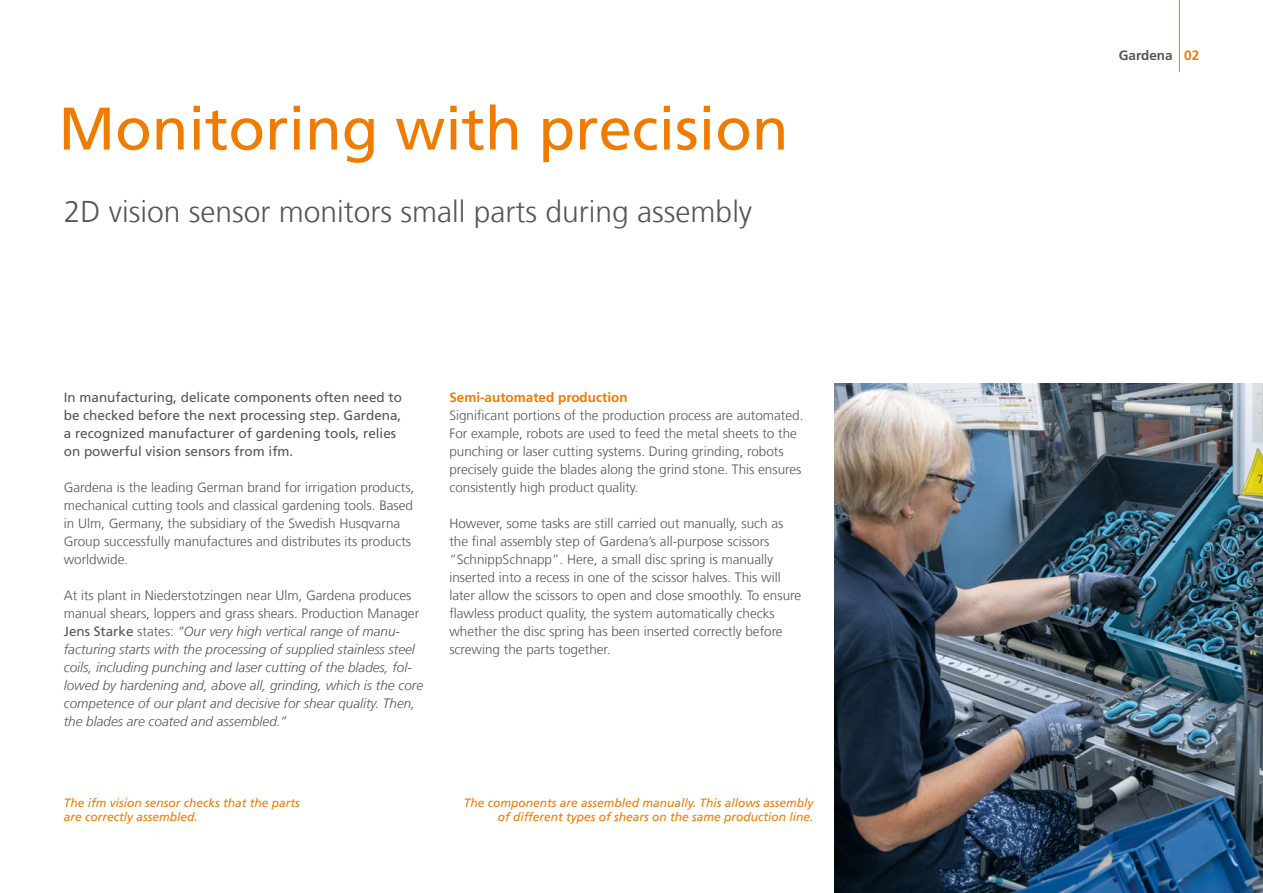
<style>
.page{position:relative;width:1263px;height:893px;background:#fff}
.page>*{position:absolute;margin:0;border:0;box-sizing:border-box;transform-origin:0 0}
.Headline{font:60px "Frutiger LT Com";color:#ef7c00}
.Subheadline_Innenseiten_20pt{font:300 30px "Frutiger LT Com";color:#565656}
.Fließtext_9pt_verschachtelt{font:300 13.5px/18px "Frutiger LT Com";color:#565656}
.Fließtext_9pt_verschachtelt-2{font:italic 300 13.5px/18px "Frutiger LT Com";color:#565656}
.Einleitung_9pt{font:13.5px/18px "Frutiger LT Com";color:#565656}
.Fließtext_9pt_headline_orange{font:700 13.5px "Frutiger LT Com";color:#ef7c00}
.t1{font:700 13.5px "Frutiger LT Com";color:#565656}
.Bildunterschrift_rebü{font:italic 12px/14.9px "Frutiger LT Com";color:#ef7c00;text-align:right}
.Bildunterschrift_libü{font:italic 12px/14.9px "Frutiger LT Com";color:#ef7c00}
.s1{font-style:normal}
.s2{font-weight:400;font-style:normal}
.s3{color:#ef7c00}
</style>
<div class="page">
<img style="left:835px;top:383px;width:428px;height:510px">
<hr style="left:1179px;top:0;width:1px;height:72px;background:#ef7c00">
<p class="Headline" style="left:58px;top:93px;width:732px">Monitoring with precision</p>
<p class="Subheadline_Innenseiten_20pt" style="left:64px;top:194px;width:690px">2D vision sensor monitors small parts during assembly</p>
<p class="Einleitung_9pt" style="left:64px;top:388px;width:340px">In manufacturing, delicate components often need to be checked before the next processing step. Gardena, a recognized manufacturer of gardening tools, relies on powerful vision sensors from ifm.</p>
<p class="Fließtext_9pt_verschachtelt" style="left:64px;top:478px;width:352px">Gardena is the leading German brand for irrigation products, mechanical cutting tools and classical gardening tools. Based in Ulm, Germany, the subsidiary of the Swedish Husqvarna Group successfully manufactures and distributes its products worldwide.</p>
<p class="Fließtext_9pt_verschachtelt-2" style="left:64px;top:586px;width:361px"><span class="s1">At its plant in Niederstotzingen near Ulm, Gardena produces manual shears, loppers and grass shears. Production Manager </span><span class="s2">Jens Starke</span> <span class="s1">states:</span> “Our very high vertical range of manu&shy;facturing starts with the processing of supplied stainless steel coils, including punching and laser cutting of the blades, fol&shy;lowed by hardening and, above all, grinding, which is the core competence of our plant and decisive for shear quality. Then, the blades are coated and assembled.”</p>
<p class="Fließtext_9pt_headline_orange" style="left:449px;top:389px;width:180px">Semi-automated production</p>
<p class="Fließtext_9pt_verschachtelt" style="left:449px;top:406px;width:356px">Significant portions of the production process are automated.<br>For example, robots are used to feed the metal sheets to the punching or laser cutting systems. During grinding, robots precisely guide the blades along the grind stone. This ensures consistently high product quality.</p>
<p class="Fließtext_9pt_verschachtelt" style="left:449px;top:514px;width:353px">However, some tasks are still carried out manually, such as the final assembly step of Gardena’s all-purpose scissors “SchnippSchnapp”. Here, a small disc spring is manually inserted into a recess in one of the scissor halves. This will later allow the scissors to open and close smoothly. To ensure flawless product quality, the system automatically checks whether the disc spring has been inserted correctly before screwing the parts together.</p>
<p class="Bildunterschrift_libü" style="left:64px;top:795px;width:238px">The ifm vision sensor checks that the parts are correctly assembled.</p>
<p class="Bildunterschrift_rebü" style="left:464px;top:795px;width:351px">The components are assembled manually. This allows assembly of different types of shears on the same production line.</p>
<p class="t1" style="left:1119px;top:47px;width:82px">Gardena <span class="s3">02</span></p>
</div>
